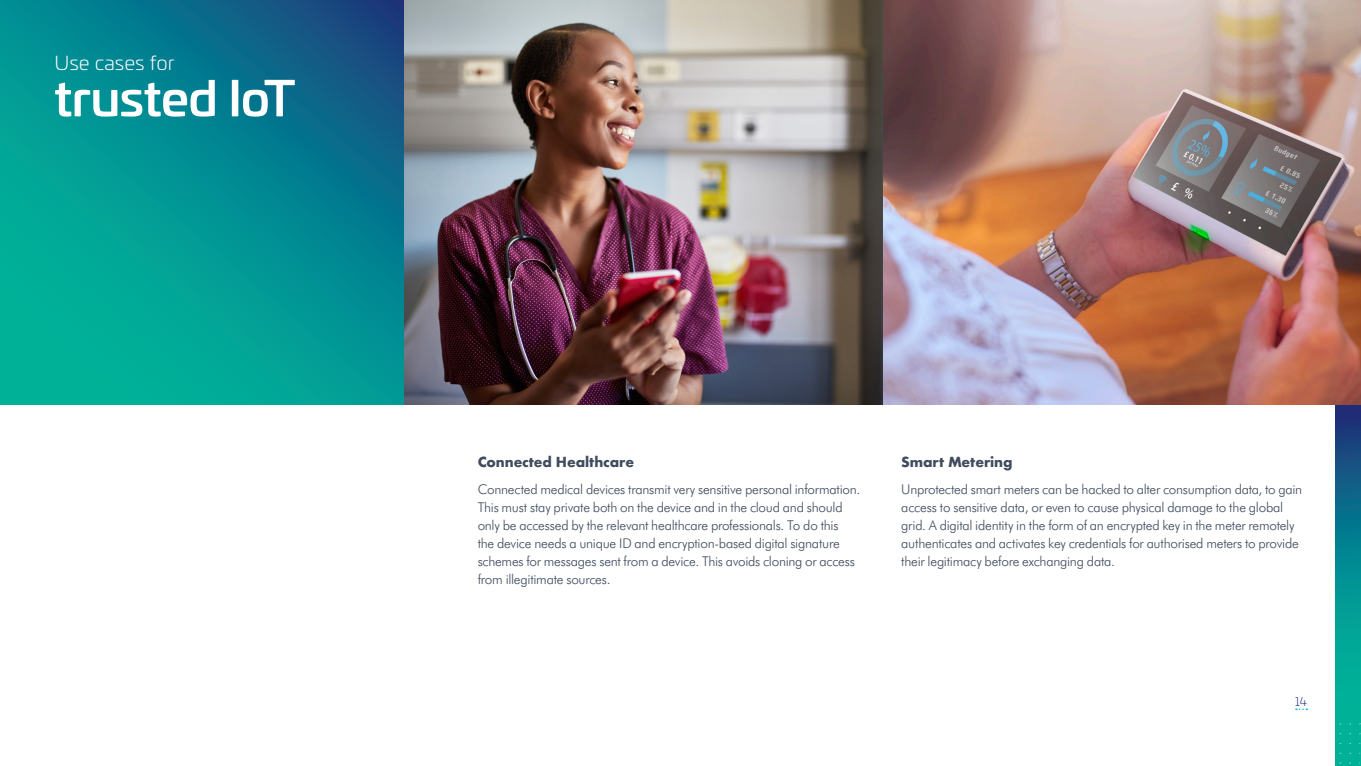
<style>
.page{position:relative;width:1361px;height:766px;background:#fff}
.page>*{position:absolute;margin:0;border:0;box-sizing:border-box;transform-origin:0 0}
.t1{font:500 47.7px "Univia Pro";letter-spacing:-.02em;color:#fff;scale:1.06 1}
.t2{font:300 19.35px "Univia Pro";color:#fff;scale:1.06 1}
.BODY_COPY_-_bullets{font:300 13.5px/18px "Futura BT";letter-spacing:-.02em;color:#3f4c5e}
.BODY_COPY_-_bullets-2{font:700 13.5px "Futura";letter-spacing:-.005em;color:#3f4c5e}
.Page_Number_blue{font:300 12px "Univia Pro";color:#242a75}
</style>
<div class="page">
<svg style="left:1335px;top:405px;width:26px;height:360px;background:#07858f"></svg>
<svg style="left:0;top:0;width:404px;height:405px;background:#038e92"></svg>
<img style="left:404px;top:0;width:479px;height:405px">
<img style="left:883px;top:0;width:478px;height:405px">
<p class="t2" style="left:55px;top:50px;width:115px">Use cases for</p>
<p class="t1" style="left:54px;top:62px;width:229px">trusted IoT</p>
<p class="BODY_COPY_-_bullets-2" style="left:478px;top:452px;width:158px">Connected Healthcare</p>
<p class="BODY_COPY_-_bullets" style="left:478px;top:479px;width:384px">Connected medical devices transmit very sensitive personal information.<br>This must stay private both on the device and in the cloud and should only be accessed by the relevant healthcare professionals. To do this<br>the device needs a unique ID and encryption-based digital signature schemes for messages sent from a device. This avoids cloning or access from illegitimate sources.</p>
<p class="BODY_COPY_-_bullets-2" style="left:901px;top:452px;width:113px">Smart Metering</p>
<p class="BODY_COPY_-_bullets" style="left:901px;top:479px;width:402px">Unprotected smart meters can be hacked to alter consumption data, to gain access to sensitive data, or even to cause physical damage to the global grid. A digital identity in the form of an encrypted key in the meter remotely authenticates and activates key credentials for authorised meters to provide their legitimacy before exchanging data.</p>
<p class="Page_Number_blue" style="left:1295px;top:693px;width:13px">14</p>
</div>
